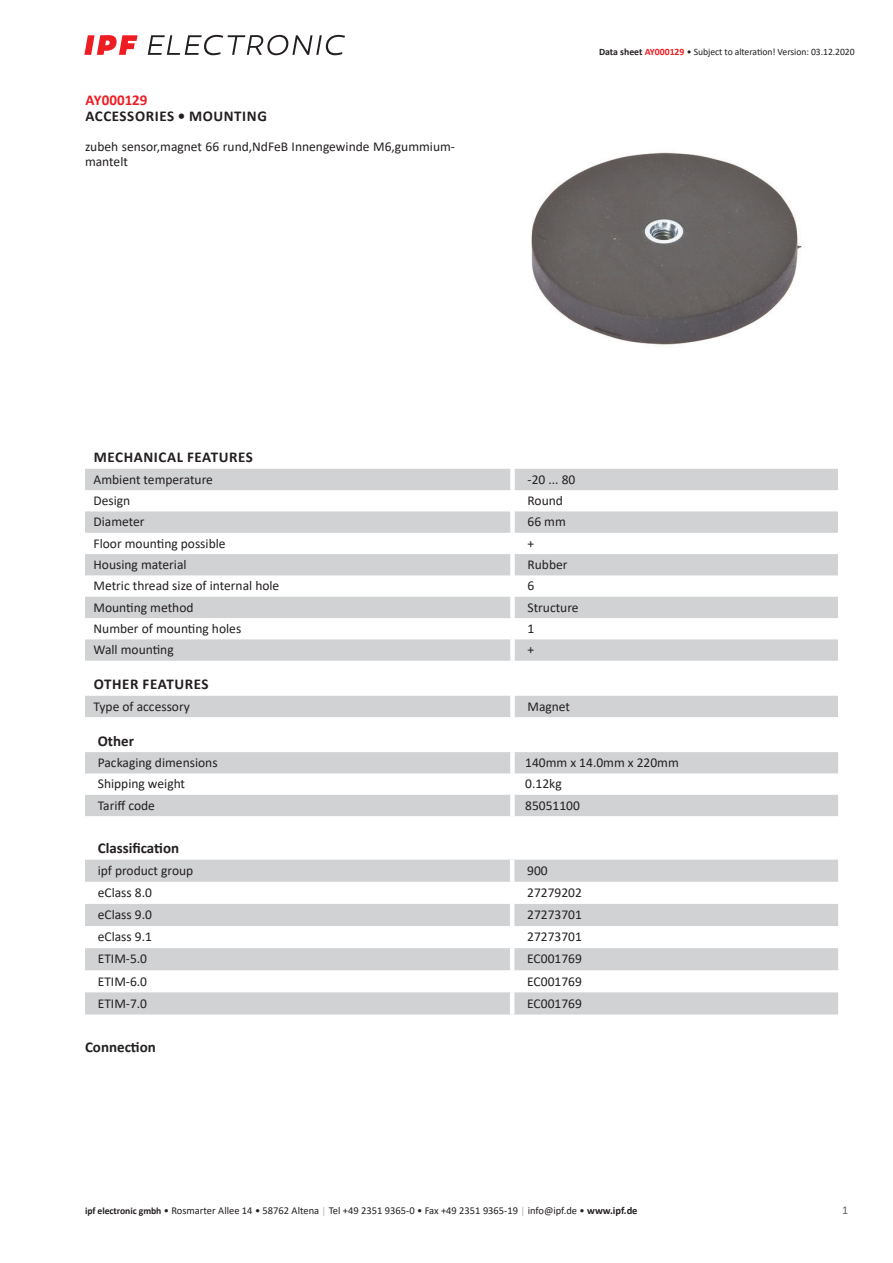
<style>
.page{position:relative;width:893px;height:1263px;background:#fff}
.page>*{position:absolute;margin:0;border:0;box-sizing:border-box;transform-origin:0 0}
.t1{font:700 15px "Calibri";letter-spacing:.04em;color:#231f20}
.t2{font:700 15px "Calibri";color:#231f20}
.t3{font:700 15px "Calibri";color:#ee1d23}
.t4{font:13.5px/15px "Calibri";color:#231f20}
.t5{font:12px "Calibri";color:#636366}
.t6{font:10.5px "Calibri";color:#231f20}
.t7{font:9.75px "Calibri";letter-spacing:-.005em;color:#231f20}
.s1{font-weight:700}
.s2{font-weight:700;color:#ee1d23}
.s3{font-weight:700;font-size:9.75px}
.s4{font-size:9.75px;color:#a8a9ad}
</style>
<div class="page">
<svg style="left:148px;top:35px;width:197px;height:20px"></svg>
<svg style="left:84px;top:35px;width:54px;height:20px"></svg>
<svg style="left:85px;top:469px;width:753px;height:192px;fill:#d1d2d4"></svg>
<div style="left:85px;top:696px;width:753px;height:21px;background:#d1d2d4"></div>
<svg style="left:85px;top:752px;width:753px;height:64px;fill:#d1d2d4"></svg>
<div style="left:510px;top:752px;width:5px;height:21px;background:#fff"></div>
<div style="left:510px;top:773px;width:5px;height:22px;background:#fff"></div>
<div style="left:510px;top:795px;width:5px;height:21px;background:#fff"></div>
<svg style="left:85px;top:860px;width:753px;height:154px;fill:#d1d2d4"></svg>
<hr style="left:510px;top:860px;width:4px;height:22px;background:#fff">
<hr style="left:510px;top:882px;width:4px;height:22px;background:#fff">
<hr style="left:510px;top:904px;width:4px;height:22px;background:#fff">
<hr style="left:510px;top:926px;width:4px;height:22px;background:#fff">
<hr style="left:510px;top:948px;width:4px;height:22px;background:#fff">
<hr style="left:510px;top:970px;width:4px;height:22px;background:#fff">
<hr style="left:510px;top:992px;width:4px;height:22px;background:#fff">
<img style="left:531px;top:152px;width:271px;height:193px">
<p class="t3" style="left:85px;top:89px;width:64px">AY000129</p>
<p class="t1" style="left:85px;top:106px;width:183px">ACCESSORIES • MOUNTING</p>
<p class="t4" style="left:85px;top:139px;width:371px">zubeh sensor,magnet 66 rund,NdFeB Innengewinde M6,gummium&shy;mantelt</p>
<p class="t7" style="left:599px;top:45px;width:257px"><span class="s1">Data sheet</span> <span class="s2">AY000129</span> • Subject to alteration! Version: 03.12.2020</p>
<p class="t1" style="left:94px;top:447px;width:161px">MECHANICAL FEATURES</p>
<p class="t4" style="left:94px;top:471px;width:121px">Ambient temperature</p>
<p class="t4" style="left:527px;top:471px;width:49px">-20 ... 80</p>
<p class="t4" style="left:94px;top:493px;width:38px">Design</p>
<p class="t4" style="left:527px;top:493px;width:37px">Round</p>
<p class="t4" style="left:94px;top:514px;width:53px">Diameter</p>
<p class="t4" style="left:527px;top:514px;width:40px">66 mm</p>
<p class="t4" style="left:94px;top:535px;width:134px">Floor mounting possible</p>
<p class="t4" style="left:527px;top:535px;width:8px">+</p>
<p class="t4" style="left:94px;top:557px;width:95px">Housing material</p>
<p class="t4" style="left:527px;top:557px;width:42px">Rubber</p>
<p class="t4" style="left:94px;top:578px;width:187px">Metric thread size of internal hole</p>
<p class="t4" style="left:527px;top:578px;width:8px">6</p>
<p class="t4" style="left:94px;top:599px;width:101px">Mounting method</p>
<p class="t4" style="left:527px;top:599px;width:53px">Structure</p>
<p class="t4" style="left:94px;top:621px;width:149px">Number of mounting holes</p>
<p class="t4" style="left:527px;top:621px;width:8px">1</p>
<p class="t4" style="left:94px;top:642px;width:82px">Wall mounting</p>
<p class="t4" style="left:527px;top:642px;width:8px">+</p>
<p class="t1" style="left:94px;top:674px;width:116px">OTHER FEATURES</p>
<p class="t4" style="left:94px;top:698px;width:98px">Type of accessory</p>
<p class="t4" style="left:527px;top:698px;width:44px">Magnet</p>
<p class="t1" style="left:98px;top:730px;width:38px">Other</p>
<p class="t4" style="left:98px;top:755px;width:121px">Packaging dimensions</p>
<p class="t4" style="left:525px;top:755px;width:155px">140mm x 14.0mm x 220mm</p>
<p class="t4" style="left:98px;top:776px;width:89px">Shipping weight</p>
<p class="t4" style="left:525px;top:776px;width:38px">0.12kg</p>
<p class="t4" style="left:98px;top:797px;width:59px">Tariff code</p>
<p class="t4" style="left:525px;top:797px;width:56px">85051100</p>
<p class="t2" style="left:98px;top:838px;width:83px">Classification</p>
<p class="t4" style="left:98px;top:863px;width:97px">ipf product group</p>
<p class="t4" style="left:527px;top:863px;width:22px">900</p>
<p class="t4" style="left:98px;top:885px;width:56px">eClass 8.0</p>
<p class="t4" style="left:527px;top:885px;width:56px">27279202</p>
<p class="t4" style="left:98px;top:907px;width:56px">eClass 9.0</p>
<p class="t4" style="left:527px;top:907px;width:56px">27273701</p>
<p class="t4" style="left:98px;top:929px;width:56px">eClass 9.1</p>
<p class="t4" style="left:527px;top:929px;width:56px">27273701</p>
<p class="t4" style="left:98px;top:951px;width:51px">ETIM-5.0</p>
<p class="t4" style="left:527px;top:951px;width:56px">EC001769</p>
<p class="t4" style="left:98px;top:973px;width:51px">ETIM-6.0</p>
<p class="t4" style="left:527px;top:973px;width:56px">EC001769</p>
<p class="t4" style="left:98px;top:995px;width:51px">ETIM-7.0</p>
<p class="t4" style="left:527px;top:995px;width:56px">EC001769</p>
<p class="t2" style="left:85px;top:1036px;width:72px">Connection</p>
<p class="t6" style="left:85px;top:1203px;width:554px"><span class="s3">ipf electronic gmbh</span> • Rosmarter Allee 14 • 58762 Altena <span class="s4">│</span> Tel +49 2351 9365-0 • Fax +49 2351 9365-19 <span class="s4">│</span> info@ipf.de • <span class="s1">www.ipf.de</span></p>
<p class="t5" style="left:842px;top:1201px;width:8px">1</p>
</div>
